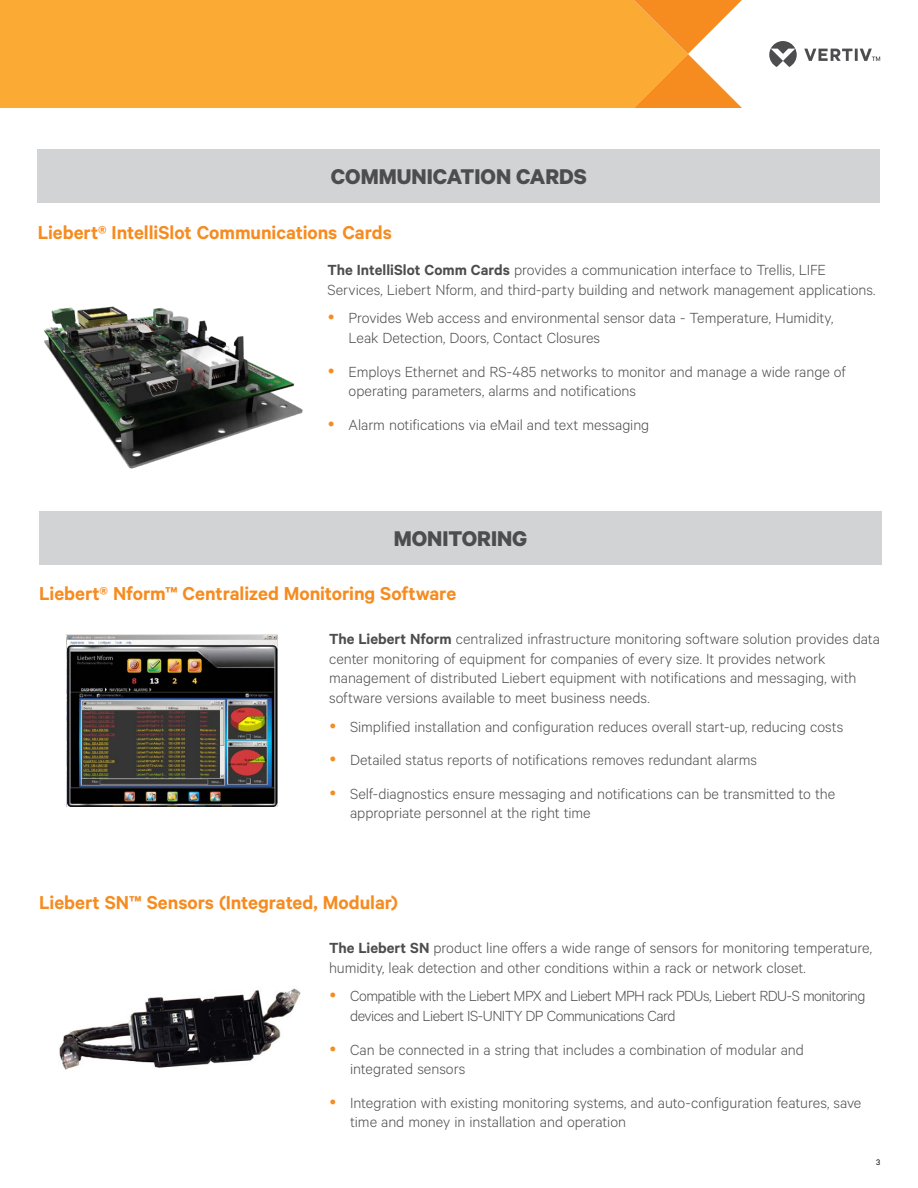
<style>
.page{position:relative;width:918px;height:1188px;background:#fff}
.page>*{position:absolute;margin:0;border:0;box-sizing:border-box;transform-origin:0 0}
.t1{font:700 24px "Calibre";color:#4d4d4f}
.t2{font:600 21px "Calibre";letter-spacing:-.005em;color:#f68b1f}
.t3{font:300 16.5px/19.8px "Calibre";letter-spacing:-.005em;color:#4d4d4f}
.t4{font:300 16.5px/19.8px "Calibre";letter-spacing:-.03em;color:#4d4d4f}
.t5{font:9px "Calibre";color:#000}
.s1{font-weight:600}
</style>
<div class="page">
<div style="left:0;top:0;width:634px;height:108px;background:#fbaa34"></div>
<svg style="left:634px;top:0;width:247px;height:108px"></svg>
<div style="left:38px;top:149px;width:842px;height:54px;background:#d1d3d4"></div>
<img style="left:44px;top:306px;width:259px;height:163px">
<div style="left:39px;top:511px;width:843px;height:54px;background:#d1d3d4"></div>
<img style="left:66px;top:634px;width:211px;height:173px">
<img style="left:59px;top:988px;width:242px;height:82px">
<h1 class="t1" style="left:331px;top:162px;width:258px">COMMUNICATION CARDS</h1>
<p class="t2" style="left:38px;top:220px;width:356px">Liebert® IntelliSlot Communications Cards</p>
<p class="t3" style="left:328px;top:259px;width:550px"><span class="s1">The IntelliSlot Comm Cards</span> provides a communication interface to Trellis, LIFE<br>Services, Liebert Nform, and third-party building and network management applications.</p>
<p class="t3" style="left:349px;top:308px;width:486px">Provides Web access and environmental sensor data - Temperature, Humidity,<br>Leak Detection, Doors, Contact Closures</p>
<p class="t3" style="left:349px;top:361px;width:499px">Employs Ethernet and RS-485 networks to monitor and manage a wide range of operating parameters, alarms and notifications</p>
<p class="t3" style="left:349px;top:414px;width:302px">Alarm notifications via eMail and text messaging</p>
<h1 class="t1" style="left:394px;top:524px;width:135px">MONITORING</h1>
<p class="t2" style="left:39px;top:581px;width:419px">Liebert® Nform™ Centralized Monitoring Software</p>
<p class="t3" style="left:329px;top:628px;width:552px"><span class="s1">The Liebert Nform</span> centralized infrastructure monitoring software solution provides data center monitoring of equipment for companies of every size. It provides network management of distributed Liebert equipment with notifications and messaging, with software versions available to meet business needs.</p>
<p class="t3" style="left:350px;top:710px;width:495px;line-height:33.3px">Simplified installation and configuration reduces overall start-up, reducing costs<br>Detailed status reports of notifications removes redundant alarms<br>Self-diagnostics ensure messaging and notifications can be transmitted to the</p>
<p class="t3" style="left:350px;top:803px;width:242px">appropriate personnel at the right time</p>
<p class="t2" style="left:39px;top:890px;width:360px">Liebert SN™ Sensors (Integrated, Modular)</p>
<p class="t3" style="left:329px;top:937px;width:544px"><span class="s1">The Liebert SN</span> product line offers a wide range of sensors for monitoring temperature, humidity, leak detection and other conditions within a rack or network closet.</p>
<p class="t4" style="left:350px;top:986px;width:517px">Compatible with the Liebert MPX and Liebert MPH rack PDUs, Liebert RDU-S monitoring devices and Liebert IS-UNITY DP Communications Card</p>
<p class="t3" style="left:350px;top:1039px;width:455px">Can be connected in a string that includes a combination of modular and integrated sensors</p>
<p class="t3" style="left:350px;top:1092px;width:513px">Integration with existing monitoring systems, and auto-configuration features, save time and money in installation and operation</p>
<p class="t5" style="left:876px;top:1157px;width:6px">3</p>
</div>
